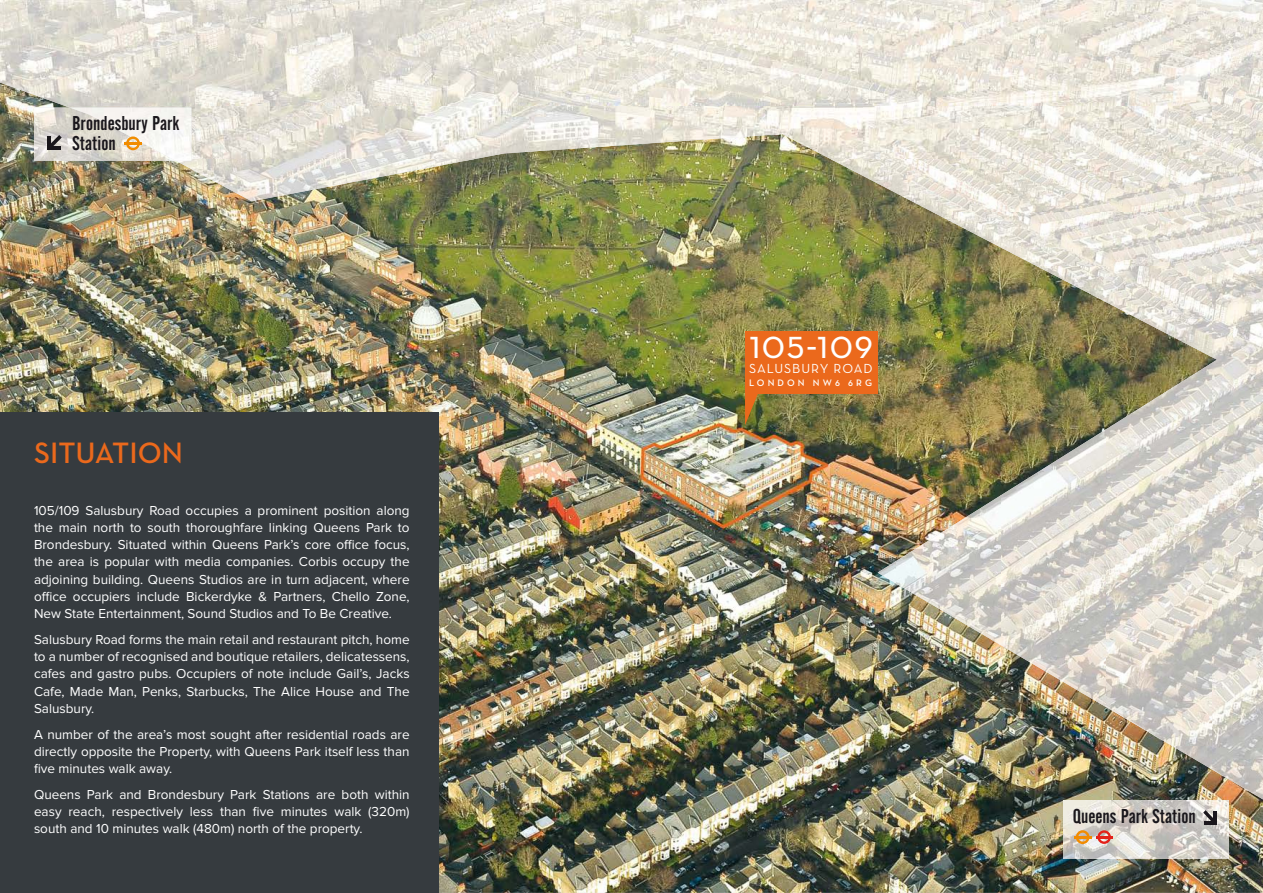
<style>
.page{position:relative;width:1263px;height:893px;background:#fff}
.page>*{position:absolute;margin:0;border:0;box-sizing:border-box;transform-origin:0 0}
.t1{font:42px "Neutra Text Book SC";letter-spacing:.02em;color:#fff}
.t2{font:600 30px "Neutra Text";color:#eb691c}
.t3{font:19.8px/20.1px "Alternate Gothic No 2 BT";color:#1a171c}
.t4{font:13.5px/17.2px "Proxima Nova";color:#fff;text-align:justify}
.t5{font:13.35px "Neutra Text";letter-spacing:.07em;color:#fff}
.t6{font:600 9.6px "Neutra Text";letter-spacing:.32em;color:#fff}
</style>
<div class="page">
<img style="left:438px;top:799px;width:825px;height:94px">
<img style="left:0;top:107px;width:1157px;height:692px">
<img style="left:0;top:0;width:1210px;height:107px">
<img style="left:1210px;top:0;width:53px;height:799px">
<img style="left:52px;top:106px;width:1159px;height:54px">
<img style="left:157px;top:159px;width:317px;height:54px">
<img style="left:789px;top:159px;width:422px;height:54px">
<img style="left:894px;top:212px;width:317px;height:55px">
<img style="left:1000px;top:266px;width:211px;height:54px">
<img style="left:1105px;top:319px;width:106px;height:428px">
<img style="left:1000px;top:426px;width:106px;height:267px">
<img style="left:894px;top:479px;width:106px;height:161px">
<img style="left:841px;top:532px;width:54px;height:55px">
<img style="left:947px;top:639px;width:53px;height:54px">
<img style="left:1052px;top:692px;width:54px;height:55px">
<img style="left:1157px;top:746px;width:54px;height:53px">
<div style="left:0;top:412px;width:438px;height:481px;background:#363b3f"></div>
<img style="left:1063px;top:800px;width:166px;height:59px">
<svg style="left:1203px;top:810px;width:14px;height:15px"></svg>
<img style="left:34px;top:108px;width:36px;height:53px">
<img style="left:70px;top:108px;width:121px;height:53px">
<svg style="left:47px;top:135px;width:15px;height:15px"></svg>
<div style="left:745px;top:331px;width:133px;height:63px;background:#eb691c"></div>
<svg style="left:745px;top:394px;width:13px;height:31px"></svg>
<svg style="left:1074px;top:830px;width:38px;height:14px"></svg>
<svg style="left:126px;top:136px;width:14px;height:14px"></svg>
<hr style="left:125px;top:142px;width:17px;height:3px;background:#f18c00">
<h3 class="t3" style="left:72px;top:113px;width:109px">Brondesbury Park<br>Station</h3>
<h2 class="t2" style="left:34px;top:442px;width:151px">SITUATION</h2>
<p class="t4" style="left:34px;top:503px;width:377px">105/109 Salusbury Road occupies a prominent position along the main north to south thoroughfare linking Queens Park to Brondesbury. Situated within Queens Park’s core office focus, the area is popular with media companies. Corbis occupy the adjoining building. Queens Studios are in turn adjacent, where office occupiers include Bickerdyke &amp; Partners, Chello Zone, New State Entertainment, Sound Studios and To Be Creative.</p>
<p class="t4" style="left:34px;top:632px;width:377px">Salusbury Road forms the main retail and restaurant pitch, home to a number of recognised and boutique retailers, delicatessens, cafes and gastro pubs. Occupiers of note include Gail’s, Jacks Cafe, Made Man, Penks, Starbucks, The Alice House and The Salusbury.</p>
<p class="t4" style="left:34px;top:727px;width:377px">A number of the area’s most sought after residential roads are directly opposite the Property, with Queens Park itself less than five minutes walk away.</p>
<p class="t4" style="left:34px;top:787px;width:377px">Queens Park and Brondesbury Park Stations are both within easy reach, respectively less than five minutes walk (320m) south and 10 minutes walk (480m) north of the property.</p>
<h1 class="t1" style="left:749px;top:318px;width:126px">105-109</h1>
<p class="t5" style="left:749px;top:364px;width:125px">SALUSBURY ROAD</p>
<p class="t6" style="left:749px;top:380px;width:125px">LONDON NW6 6RG</p>
<h3 class="t3" style="left:1073px;top:806px;width:125px">Queens Park Station</h3>
</div>
